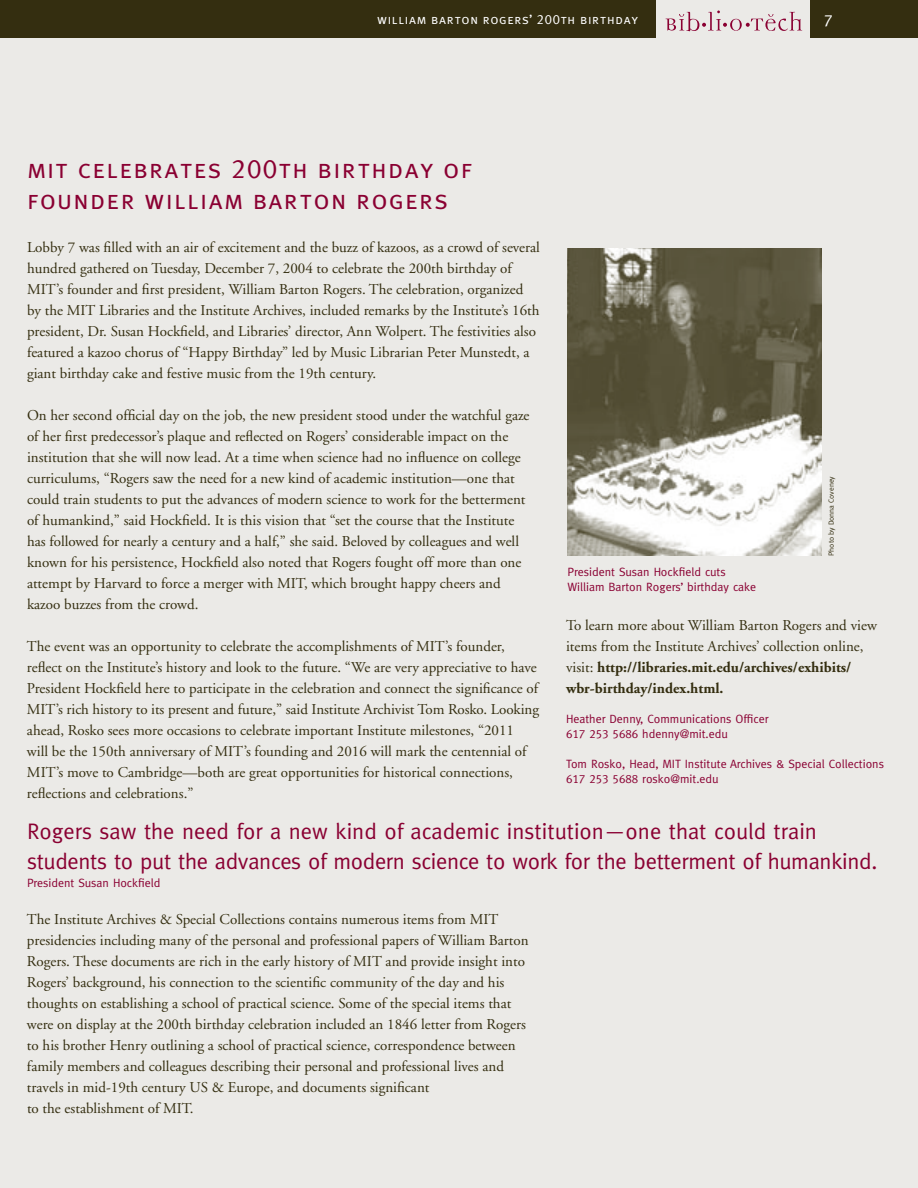
<style>
.page{position:relative;width:918px;height:1188px;background:#ebeae7}
.page>*{position:absolute;margin:0;border:0;box-sizing:border-box;transform-origin:0 0}
.t1{font:27px/31.5px "Meta Caps";letter-spacing:.05em;color:#8a0032}
.t2{font:22.5px/30px "Meta";letter-spacing:-.015em;color:#8a0032}
.t3{font:16.5px "Meta Caps";color:#fff}
.t4{font:15px/21px "Adobe Garamond";color:#342e10}
.t5{font:13.5px "Meta Caps";letter-spacing:.05em;color:#fff}
.t6{font:12px/15px "Meta";color:#8a0032}
.t7{font:7.5px "Meta";color:#342e10}
.s1{font-weight:700}
.s2{font-family:"Meta Caps"}
</style>
<div class="page">
<div style="left:0;top:0;width:918px;height:38px;background:#342e10"></div>
<div style="left:657px;top:0;width:153px;height:66px;background:#ebeae7"></div>
<svg style="left:666px;top:11px;width:136px;height:20px"></svg>
<img style="left:568px;top:248px;width:254px;height:307px">
<p class="t5" style="left:377px;top:11px;width:262px">william barton rogers’ 200th birthday</p>
<p class="t3" style="left:824px;top:11px;width:10px">7</p>
<h1 class="t1" style="left:27px;top:152px;width:447px">mit celebrates 200th birthday of founder william barton rogers</h1>
<p class="t4" style="left:27px;top:238px;width:515px">Lobby 7 was filled with an air of excitement and the buzz of kazoos, as a crowd of several hundred gathered on Tuesday, December 7, 2004 to celebrate the 200th birthday of MIT’s founder and first president, William Barton Rogers. The celebration, organized by the MIT Libraries and the Institute Archives, included remarks by the Institute’s 16th president, Dr. Susan Hockfield, and Libraries’ director, Ann Wolpert. The festivities also featured a kazoo chorus of “Happy Birthday” led by Music Librarian Peter Munstedt, a giant birthday cake and festive music from the 19th century.</p>
<p class="t4" style="left:27px;top:406px;width:504px">On her second official day on the job, the new president stood under the watchful gaze of her first predecessor’s plaque and reflected on Rogers’ considerable impact on the institution that she will now lead. At a time when science had no influence on college curriculums, “Rogers saw the need for a new kind of academic institution—one that could train students to put the advances of modern science to work for the betterment of humankind,” said Hockfield. It is this vision that “set the course that the Institute has followed for nearly a century and a half,” she said. Beloved by colleagues and well known for his persistence, Hockfield also noted that Rogers fought off more than one attempt by Harvard to force a merger with MIT, which brought happy cheers and kazoo buzzes from the crowd.</p>
<p class="t4" style="left:27px;top:637px;width:514px">The event was an opportunity to celebrate the accomplishments of MIT’s founder, reflect on the Institute’s history and look to the future. “We are very appreciative to have President Hockfield here to participate in the celebration and connect the significance of MIT’s rich history to its present and future,” said Institute Archivist Tom Rosko. Looking ahead, Rosko sees more occasions to celebrate important Institute milestones, “2011<br>will be the 150th anniversary of MIT’s founding and 2016 will mark the centennial of MIT’s move to Cambridge—both are great opportunities for historical connections, reflections and celebrations.”</p>
<p class="t6" style="left:568px;top:565px;width:190px;line-height:14.4px">President Susan Hockfield cuts<br>William Barton Rogers’ birthday cake</p>
<p class="t7" style="left:827px;top:556px;width:81px;rotate:-90deg">Photo by Donna Coveney</p>
<p class="t4" style="left:566px;top:616px;width:312px">To learn more about William Barton Rogers and view items from the Institute Archives’ collection online, visit: <span class="s1">http://libraries.mit.edu/archives/exhibits/ wbr-birthday/index.html.</span></p>
<p class="t6" style="left:566px;top:711px;width:204px">Heather Denny, Communications Officer<br><span class="s2">617 253 5686</span> hdenny@mit.edu</p>
<p class="t6" style="left:566px;top:756px;width:319px">Tom Rosko, Head, MIT Institute Archives &amp; Special Collections<br><span class="s2">617 253 5688</span> rosko@mit.edu</p>
<h2 class="t2" style="left:27px;top:815px;width:852px">Rogers saw the need for a new kind of academic institution—one that could train students to put the advances of modern science to work for the betterment of humankind.</h2>
<p class="t6" style="left:27px;top:875px;width:135px">President Susan Hockfield</p>
<p class="t4" style="left:27px;top:910px;width:503px">The Institute Archives &amp; Special Collections contains numerous items from MIT presidencies including many of the personal and professional papers of William Barton Rogers. These documents are rich in the early history of MIT and provide insight into Rogers’ background, his connection to the scientific community of the day and his thoughts on establishing a school of practical science. Some of the special items that were on display at the 200th birthday celebration included an 1846 letter from Rogers to his brother Henry outlining a school of practical science, correspondence between family members and colleagues describing their personal and professional lives and travels in mid-19th century US &amp; Europe, and documents significant<br>to the establishment of MIT.</p>
</div>
